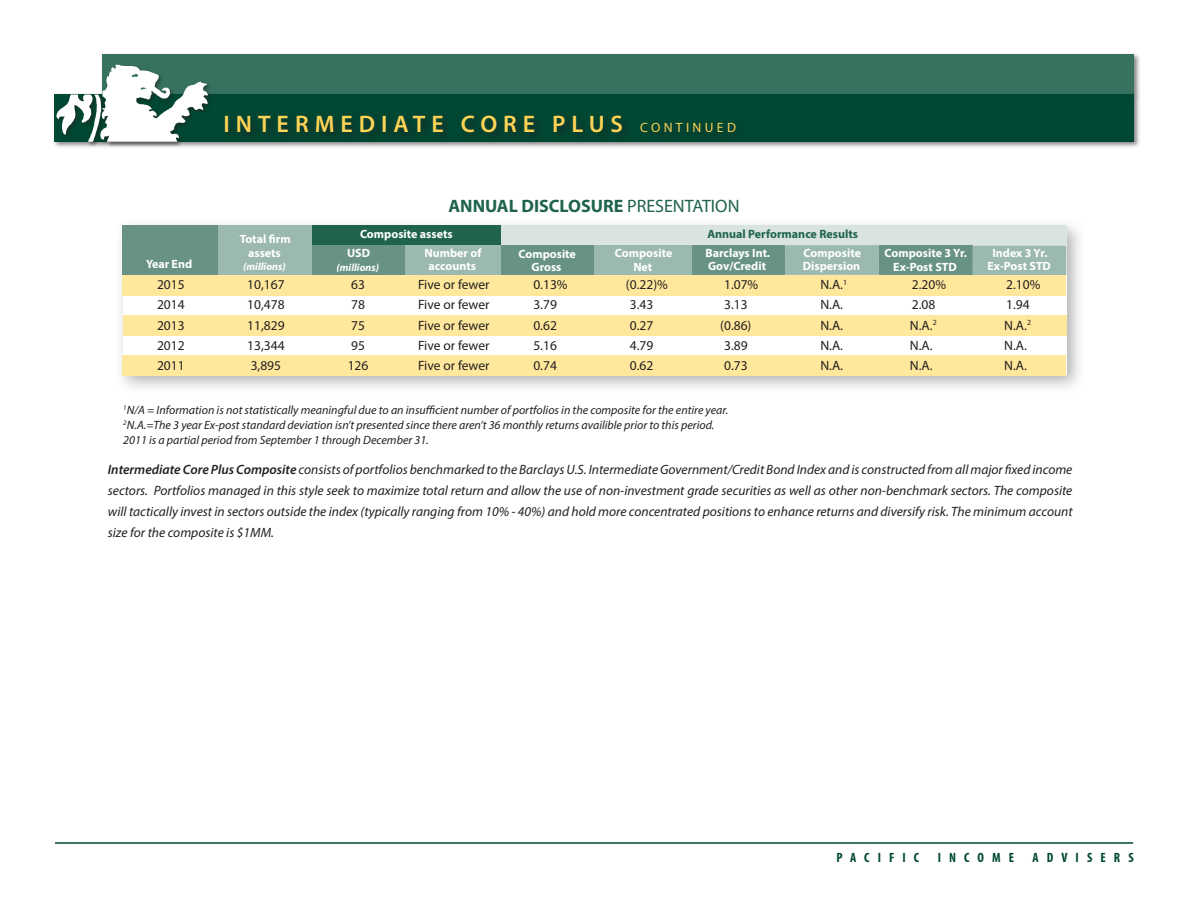
<style>
.page{position:relative;width:1188px;height:918px;background:#fff}
.page>*{position:absolute;margin:0;border:0;box-sizing:border-box;transform-origin:0 0}
.t1{font:600 24px "Myriad Pro";letter-spacing:.25em;color:#fed356}
.t2{font:700 18px "Myriad Pro";color:#1f634f}
.t3{font:italic 13.5px/21px "Myriad Pro";color:#231f20;text-align:justify}
.t4{font:13.5px "Myriad Pro";color:#231f20}
.t5{font:700 condensed 13.5px "Myriad Pro";letter-spacing:.6em;color:#004833}
.t6{font:italic 12px "Myriad Pro";color:#231f20}
.t7{font:700 12px/13.5px "Myriad Pro";color:#fff;text-align:center}
.t8{font:700 12px "Myriad Pro";color:#1f634f}
.t9{font:italic 700 10.5px "Myriad Pro";color:#fff}
.s1{font-weight:400;font-size:13.5px}
.s2{font-weight:400}
.s3{font-weight:600}
</style>
<div class="page">
<div style="left:114px;top:217px;width:972px;height:178px;background:#231f20;opacity:.35"></div>
<div style="left:123px;top:225px;width:943px;height:150px;background:#fff"></div>
<hr style="left:55px;top:842px;width:1078px;height:2px;background:#004833">
<div style="left:123px;top:315px;width:943px;height:20px;background:#ffe89c"></div>
<div style="left:123px;top:225px;width:95px;height:50px;background:#689384"></div>
<div style="left:312px;top:245px;width:93px;height:30px;background:#689384"></div>
<div style="left:501px;top:245px;width:93px;height:30px;background:#689384"></div>
<div style="left:692px;top:245px;width:93px;height:30px;background:#689384"></div>
<div style="left:312px;top:225px;width:189px;height:20px;background:#1f634f"></div>
<div style="left:218px;top:225px;width:94px;height:50px;background:#9bb9ae"></div>
<div style="left:405px;top:245px;width:96px;height:30px;background:#9bb9ae"></div>
<div style="left:594px;top:245px;width:98px;height:30px;background:#9bb9ae"></div>
<div style="left:785px;top:245px;width:94px;height:30px;background:#9bb9ae"></div>
<div style="left:101px;top:52px;width:1041px;height:50px;background:#231f20;opacity:.55"></div>
<div style="left:103px;top:54px;width:1031px;height:40px;background:#377260"></div>
<div style="left:52px;top:92px;width:1089px;height:57px;background:#231f20;opacity:.55"></div>
<div style="left:54px;top:94px;width:1080px;height:48px;background:#004833"></div>
<div style="left:87px;top:93px;width:20px;height:54px;background:#231f20;opacity:.55"></div>
<div style="left:55px;top:93px;width:43px;height:47px;background:#004833"></div>
<div style="left:99px;top:64px;width:115px;height:83px;background:#231f20;opacity:.55"></div>
<svg style="left:56px;top:65px;width:152px;height:77px"></svg>
<div style="left:221px;top:112px;width:527px;height:32px;background:#034431"></div>
<div style="left:879px;top:245px;width:93px;height:30px;background:#689384"></div>
<div style="left:972px;top:245px;width:94px;height:30px;background:#9bb9ae"></div>
<div style="left:501px;top:225px;width:565px;height:20px;background:#d9e4df"></div>
<div style="left:122px;top:275px;width:944px;height:20px;background:#ffe89c"></div>
<div style="left:122px;top:355px;width:944px;height:20px;background:#ffe89c"></div>
<p class="t1" style="left:224px;top:109px;width:514px">INTERMEDIATE CORE PLUS <span class="s1">CONTINUED</span></p>
<p class="t7" style="left:146px;top:257px;width:48px">Year End</p>
<p class="t4" style="left:157px;top:276px;width:29px">2015</p>
<p class="t4" style="left:157px;top:297px;width:29px">2014</p>
<p class="t4" style="left:157px;top:317px;width:29px">2013</p>
<p class="t4" style="left:157px;top:337px;width:29px">2012</p>
<p class="t4" style="left:157px;top:357px;width:29px">2011</p>
<p class="t7" style="left:240px;top:232px;width:52px">Total firm assets</p>
<p class="t9" style="left:243px;top:260px;width:44px">(millions)</p>
<p class="t4" style="left:247px;top:276px;width:39px">10,167</p>
<p class="t4" style="left:247px;top:297px;width:39px">10,478</p>
<p class="t4" style="left:247px;top:317px;width:39px">11,829</p>
<p class="t4" style="left:247px;top:337px;width:39px">13,344</p>
<p class="t4" style="left:251px;top:357px;width:32px">3,895</p>
<p class="t2" style="left:448px;top:194px;width:293px">ANNUAL DISCLOSURE <span class="s2">PRESENTATION</span></p>
<p class="t8" style="left:707px;top:226px;width:152px">Annual Performance Results</p>
<p class="t7" style="left:360px;top:227px;width:94px">Composite assets</p>
<p class="t7" style="left:424px;top:245px;width:59px">Number of accounts</p>
<p class="t7" style="left:519px;top:246px;width:59px">Composite<br>Gross</p>
<p class="t7" style="left:615px;top:246px;width:59px">Composite<br>Net</p>
<p class="t7" style="left:706px;top:245px;width:66px;text-align:left">Barclays Int.<br>Gov/Credit</p>
<p class="t7" style="left:803px;top:245px;width:60px;text-align:left">Composite<br>Dispersion</p>
<p class="t7" style="left:347px;top:246px;width:25px">USD</p>
<p class="t9" style="left:337px;top:260px;width:44px">(millions)</p>
<p class="t4" style="left:351px;top:276px;width:15px">63</p>
<p class="t4" style="left:351px;top:297px;width:15px">78</p>
<p class="t4" style="left:351px;top:317px;width:15px">75</p>
<p class="t4" style="left:351px;top:337px;width:15px">95</p>
<p class="t4" style="left:348px;top:357px;width:22px">126</p>
<p class="t4" style="left:418px;top:276px;width:73px">Five or fewer</p>
<p class="t4" style="left:418px;top:297px;width:73px">Five or fewer</p>
<p class="t4" style="left:418px;top:317px;width:73px">Five or fewer</p>
<p class="t4" style="left:418px;top:337px;width:73px">Five or fewer</p>
<p class="t4" style="left:418px;top:357px;width:73px">Five or fewer</p>
<p class="t4" style="left:533px;top:276px;width:36px">0.13%</p>
<p class="t4" style="left:533px;top:297px;width:25px">3.79</p>
<p class="t4" style="left:533px;top:317px;width:25px">0.62</p>
<p class="t4" style="left:533px;top:337px;width:25px">5.16</p>
<p class="t4" style="left:533px;top:357px;width:25px">0.74</p>
<p class="t4" style="left:626px;top:276px;width:43px">(0.22)%</p>
<p class="t4" style="left:630px;top:297px;width:25px">3.43</p>
<p class="t4" style="left:630px;top:317px;width:25px">0.27</p>
<p class="t4" style="left:630px;top:337px;width:25px">4.79</p>
<p class="t4" style="left:630px;top:357px;width:25px">0.62</p>
<p class="t4" style="left:724px;top:276px;width:36px">1.07%</p>
<p class="t4" style="left:724px;top:297px;width:25px">3.13</p>
<p class="t4" style="left:720px;top:317px;width:33px">(0.86)</p>
<p class="t4" style="left:724px;top:337px;width:25px">3.89</p>
<p class="t4" style="left:724px;top:357px;width:25px">0.73</p>
<p class="t4" style="left:820px;top:276px;width:28px">N.A.<sup>1</sup></p>
<p class="t4" style="left:820px;top:297px;width:24px">N.A.</p>
<p class="t4" style="left:820px;top:317px;width:24px">N.A.</p>
<p class="t4" style="left:820px;top:337px;width:24px">N.A.</p>
<p class="t4" style="left:820px;top:357px;width:24px">N.A.</p>
<p class="t7" style="left:885px;top:246px;width:84px">Composite 3 Yr.<br>Ex-Post STD</p>
<p class="t7" style="left:987px;top:246px;width:65px">Index 3 Yr.<br>Ex-Post STD</p>
<p class="t4" style="left:912px;top:276px;width:36px">2.20%</p>
<p class="t4" style="left:912px;top:297px;width:25px">2.08</p>
<p class="t4" style="left:910px;top:317px;width:28px">N.A.<sup>2</sup></p>
<p class="t4" style="left:910px;top:337px;width:24px">N.A.</p>
<p class="t4" style="left:910px;top:357px;width:24px">N.A.</p>
<p class="t4" style="left:1006px;top:276px;width:36px">2.10%</p>
<p class="t4" style="left:1006px;top:297px;width:25px">1.94</p>
<p class="t4" style="left:1004px;top:317px;width:28px">N.A.<sup>2</sup></p>
<p class="t4" style="left:1004px;top:337px;width:24px">N.A.</p>
<p class="t4" style="left:1004px;top:357px;width:24px">N.A.</p>
<p class="t6" style="left:123px;top:403px;width:607px"><sup>1</sup>N/A = Information is not statistically meaningful due to an insufficient number of portfolios in the composite for the entire year.</p>
<p class="t6" style="left:123px;top:418px;width:593px"><sup>2</sup>N.A.=The 3 year Ex-post standard deviation isn’t presented since there aren’t 36 monthly returns availible prior to this period.</p>
<p class="t6" style="left:123px;top:433px;width:307px">2011 is a partial period from September 1 through December 31.</p>
<p class="t3" style="left:108px;top:459px;width:966px"><span class="s3">Intermediate Core Plus Composite</span> consists of portfolios benchmarked to the Barclays U.S. Intermediate Government/Credit Bond Index and is constructed from all major fixed income sectors. Portfolios managed in this style seek to maximize total return and allow the use of non-investment grade securities as well as other non-benchmark sectors. The composite will tactically invest in sectors outside the index (typically ranging from 10% - 40%) and hold more concentrated positions to enhance returns and diversify risk. The minimum account size for the composite is $1MM.</p>
<p class="t5" style="left:837px;top:849px;width:84px">PACIFIC</p>
<p class="t5" style="left:938px;top:849px;width:78px">INCOME</p>
<p class="t5" style="left:1032px;top:849px;width:103px">ADVISERS</p>
</div>
